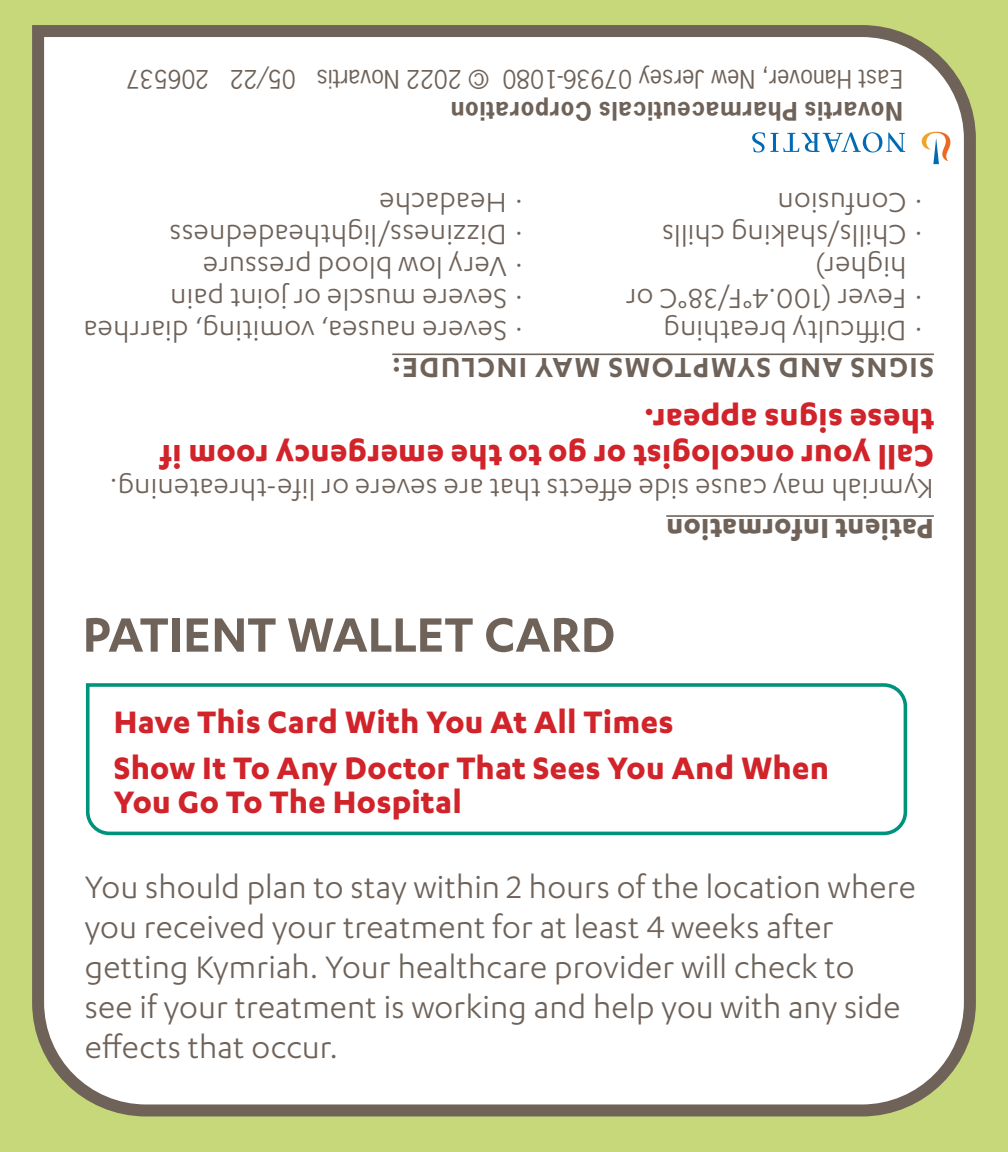
<style>
.page{position:relative;width:1008px;height:1152px;background:#c6d879}
.page>*{position:absolute;margin:0;border:0;box-sizing:border-box;transform-origin:0 0}
.t1{font:600 56px "Karbon";letter-spacing:-.005em;color:#6e6259}
.t2{font:36px/40px "Karbon";letter-spacing:.005em;color:#6e6259}
.t3{font:700 36px/45.6px "Karbon";letter-spacing:.01em;color:#d1232a}
.t4{font:32px/32px "Karbon";letter-spacing:.01em;color:#6e6259}
.t5{font:600 32px "Karbon";letter-spacing:.045em;color:#6e6259}
.t6{font:700 32px "Karbon";letter-spacing:.01em;color:#6e6259}
.t7{font:24px "News Gothic";color:#6e6259}
.t8{font:700 24px "News Gothic";letter-spacing:.03em;color:#6e6259}
</style>
<div class="page">
<div style="left:32px;top:25px;width:944px;height:1092px;background:#fff"></div>
<div style="left:84px;top:681px;width:825px;height:156px;background:#fff"></div>
<hr style="left:666px;top:515px;width:268px;height:2px;background:#6e6259">
<hr style="left:392px;top:354px;width:542px;height:1px;background:#6e6259">
<svg style="left:752px;top:132px;width:198px;height:32px;background:#dae6ed"></svg>
<p class="t7" style="left:903px;top:95px;width:778px;rotate:-180deg">East Hanover, New Jersey 07936-1080 © 2022 Novartis 05/22 206537</p>
<p class="t8" style="left:903px;top:127px;width:453px;rotate:-180deg">Novartis Pharmaceuticals Corporation</p>
<p class="t4" style="left:523px;top:348px;width:441px;rotate:-180deg">S· evere nausea, vomiting, diarrhea<br>S· evere muscle or joint pain<br>V· ery low blood pressure<br>· Dizziness/lightheadedness<br>· Headache</p>
<p class="t4" style="left:923px;top:220px;width:146px;rotate:-180deg">· Confusion</p>
<p class="t4" style="left:923px;top:252px;width:262px;rotate:-180deg">· Chills/shaking chills</p>
<p class="t4" style="left:907px;top:284px;width:93px;rotate:-180deg">higher)</p>
<p class="t4" style="left:923px;top:316px;width:298px;rotate:-180deg">F· ever (100.4°F/38°C or</p>
<p class="t4" style="left:923px;top:348px;width:260px;rotate:-180deg">D· ifficulty breathing</p>
<p class="t5" style="left:934px;top:385px;width:543px;rotate:-180deg">SIGNS AND SYMPTOMS MAY INCLUDE:</p>
<p class="t3" style="left:934px;top:475px;width:775px;line-height:36px;rotate:-180deg">Call your oncologist or go to the emergency room if these signs appear.</p>
<p class="t4" style="left:934px;top:506px;width:825px;rotate:-180deg">Kymriah may cause side effects that are severe or life-threatening.</p>
<h1 class="t1" style="left:82px;top:603px;width:535px">PATIENT WALLET CARD</h1>
<p class="t6" style="left:934px;top:547px;width:269px;rotate:-180deg">Patient Information</p>
<p class="t3" style="left:114px;top:698px;width:717px">Have This Card With You At All Times<br>Show It To Any Doctor That Sees You And When</p>
<p class="t3" style="left:114px;top:778px;width:350px">You Go To The Hospital</p>
<p class="t2" style="left:85px;top:866px;width:832px">You should plan to stay within 2 hours of the location where you received your treatment for at least 4 weeks after getting Kymriah. Your healthcare provider will check to<br>see if your treatment is working and help you with any side effects that occur.</p>
</div>
